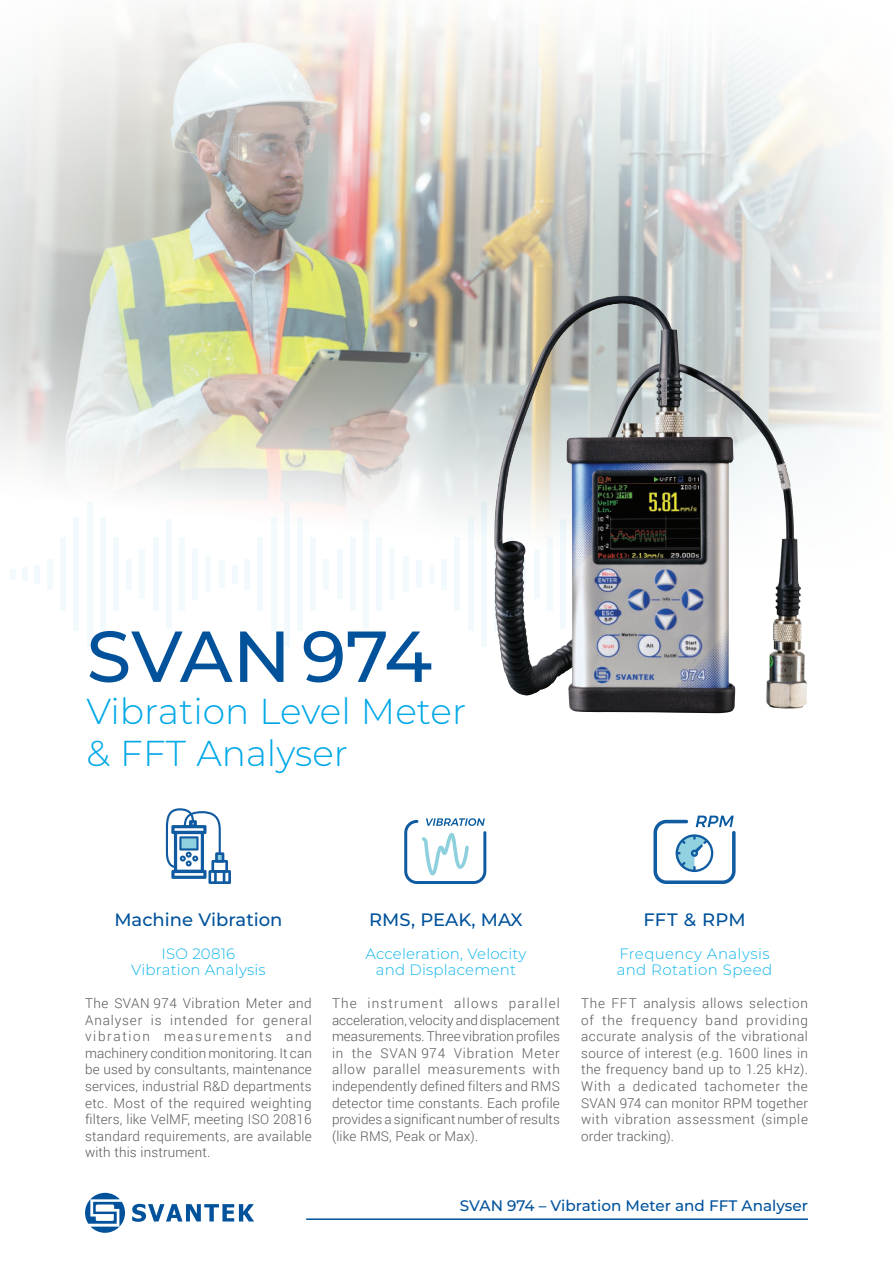
<style>
.page{position:relative;width:893px;height:1263px;background:#fff}
.page>*{position:absolute;margin:0;border:0;box-sizing:border-box;transform-origin:0 0}
.t1{font:500 72px "Montserrat";letter-spacing:-.005em;color:#01529b}
.t2{font:300 36px/42px "Montserrat";color:#00a8e7}
.t3{font:500 18px "Montserrat";color:#01529b}
.t4{font:500 15.15px "Montserrat";color:#01529b}
.t5{font:300 15px/16.5px "Montserrat";letter-spacing:.015em;color:#0eb5ea;text-align:center}
.t6{font:300 13.5px/16.5px "Roboto";letter-spacing:.015em;color:#57585a;text-align:justify}
</style>
<div class="page">
<img style="left:0;top:0;width:882px;height:1204px">
<div style="left:244px;top:559px;width:6px;height:30px;background:#f3fafd"></div>
<div style="left:257px;top:537px;width:6px;height:74px;background:#f3fafd"></div>
<div style="left:271px;top:517px;width:6px;height:114px;background:#f3fafd"></div>
<div style="left:284px;top:502px;width:6px;height:144px;background:#f3fafd"></div>
<div style="left:323px;top:559px;width:6px;height:30px;background:#f3fafd"></div>
<div style="left:310px;top:537px;width:6px;height:74px;background:#f3fafd"></div>
<div style="left:297px;top:517px;width:6px;height:114px;background:#f3fafd"></div>
<div style="left:337px;top:549px;width:6px;height:50px;background:#f3fafd"></div>
<div style="left:350px;top:537px;width:6px;height:74px;background:#f3fafd"></div>
<div style="left:363px;top:519px;width:6px;height:110px;background:#f3fafd"></div>
<div style="left:376px;top:537px;width:6px;height:74px;background:#f3fafd"></div>
<div style="left:389px;top:548px;width:6px;height:52px;background:#f3fafd"></div>
<div style="left:403px;top:556px;width:6px;height:36px;background:#f3fafd"></div>
<div style="left:416px;top:560px;width:6px;height:28px;background:#f3fafd"></div>
<div style="left:429px;top:564px;width:6px;height:19px;background:#f3fafd"></div>
<div style="left:441px;top:559px;width:6px;height:30px;background:#f3fafd"></div>
<div style="left:454px;top:537px;width:6px;height:74px;background:#f3fafd"></div>
<div style="left:467px;top:517px;width:6px;height:114px;background:#f3fafd"></div>
<svg style="left:481px;top:502px;width:6px;height:144px"></svg>
<div style="left:47px;top:559px;width:6px;height:30px;background:#f3fafd"></div>
<div style="left:60px;top:537px;width:6px;height:74px;background:#f3fafd"></div>
<div style="left:73px;top:517px;width:6px;height:114px;background:#f3fafd"></div>
<div style="left:87px;top:502px;width:6px;height:144px;background:#f3fafd"></div>
<div style="left:126px;top:559px;width:6px;height:30px;background:#f3fafd"></div>
<div style="left:113px;top:537px;width:6px;height:74px;background:#f3fafd"></div>
<div style="left:100px;top:517px;width:6px;height:114px;background:#f3fafd"></div>
<div style="left:139px;top:549px;width:6px;height:50px;background:#f3fafd"></div>
<div style="left:153px;top:537px;width:6px;height:74px;background:#f3fafd"></div>
<div style="left:166px;top:519px;width:6px;height:110px;background:#f3fafd"></div>
<div style="left:179px;top:537px;width:6px;height:74px;background:#f3fafd"></div>
<div style="left:192px;top:548px;width:6px;height:52px;background:#f3fafd"></div>
<div style="left:205px;top:556px;width:6px;height:36px;background:#f3fafd"></div>
<div style="left:219px;top:560px;width:6px;height:28px;background:#f3fafd"></div>
<div style="left:232px;top:564px;width:6px;height:19px;background:#f3fafd"></div>
<div style="left:34px;top:565px;width:6px;height:18px;background:#f3fafd"></div>
<div style="left:22px;top:567px;width:6px;height:14px;background:#f3fafd"></div>
<div style="left:10px;top:569px;width:6px;height:10px;background:#f3fafd"></div>
<svg style="left:166px;top:808px;width:65px;height:76px"></svg>
<svg style="left:653px;top:816px;width:83px;height:68px"></svg>
<svg style="left:404px;top:818px;width:82px;height:66px"></svg>
<img style="left:494px;top:295px;width:241px;height:418px">
<svg style="left:85px;top:1193px;width:40px;height:40px"></svg>
<svg style="left:132px;top:1204px;width:122px;height:18px"></svg>
<hr style="left:306px;top:1218px;width:502px;height:2px;background:#01529b">
<h1 class="t1" style="left:87px;top:627px;width:347px">SVAN 974</h1>
<h2 class="t2" style="left:87px;top:693px;width:381px">Vibration Level Meter &amp; FFT Analyser</h2>
<h3 class="t3" style="left:114px;top:912px;width:170px">Machine Vibration</h3>
<p class="t5" style="left:131px;top:946px;width:136px">ISO 20816<br>Vibration Analysis</p>
<p class="t6" style="left:85px;top:995px;width:228px">The SVAN 974 Vibration Meter and Analyser is intended for general vibration measurements and machinery condition monitoring. It can be used by consultants, maintenance services, industrial R&amp;D departments etc. Most of the required weighting filters, like VelMF, meeting ISO 20816 standard requirements, are available with this instrument.</p>
<h3 class="t3" style="left:369px;top:912px;width:155px">RMS, PEAK, MAX</h3>
<p class="t5" style="left:365px;top:946px;width:163px">Acceleration, Velocity and Displacement</p>
<p class="t6" style="left:332px;top:995px;width:229px">The instrument allows parallel acceleration, velocity and displacement measurements. Three vibration profiles in the SVAN 974 Vibration Meter allow parallel measurements with independently defined filters and RMS detector time constants. Each profile provides a significant number of results (like RMS, Peak or Max).</p>
<h3 class="t3" style="left:643px;top:912px;width:104px">FFT &amp; RPM</h3>
<p class="t5" style="left:617px;top:946px;width:157px;text-align:left">Frequency Analysis and Rotation Speed</p>
<p class="t6" style="left:581px;top:995px;width:228px">The FFT analysis allows selection of the frequency band providing accurate analysis of the vibrational source of interest (e.g. 1600 lines in the frequency band up to 1.25 kHz).<br>With a dedicated tachometer the SVAN 974 can monitor RPM together with vibration assessment (simple order tracking).</p>
<p class="t4" style="left:460px;top:1199px;width:350px">SVAN 974 – Vibration Meter and FFT Analyser</p>
</div>
